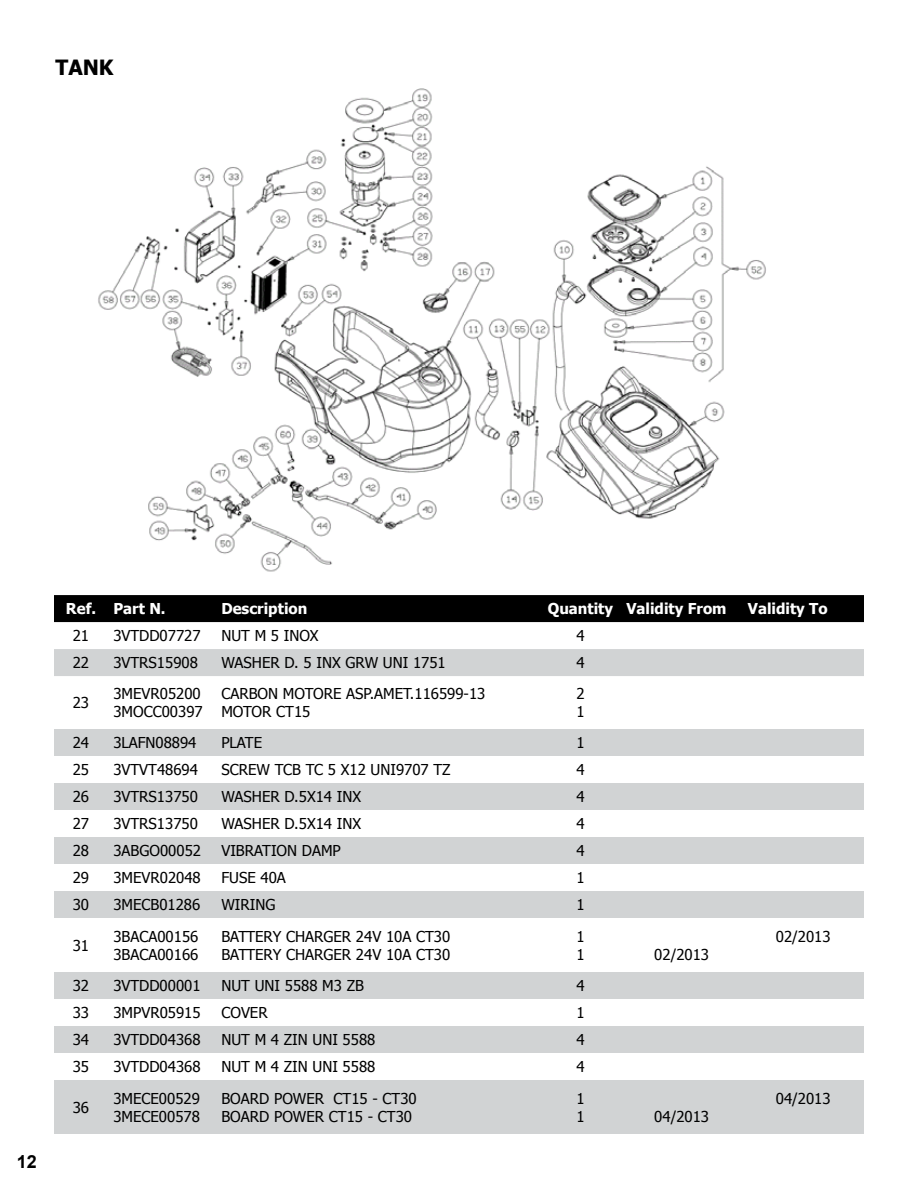
<style>
.page{position:relative;width:918px;height:1188px;background:#fff}
.page>*{position:absolute;margin:0;border:0;box-sizing:border-box;transform-origin:0 0}
.t1{font:700 21px "Tahoma";color:#000}
.t2{font:700 18px "Arial";color:#000}
.t3{font:15px/18px "Tahoma";color:#000}
.t4{font:700 15px "Tahoma";color:#fff}
</style>
<div class="page">
<img style="left:98px;top:88px;width:668px;height:484px">
<div style="left:54px;top:595px;width:810px;height:27px;background:#000"></div>
<svg style="left:54px;top:649px;width:810px;height:485px;fill:#d4d6d7"></svg>
<h1 class="t1" style="left:56px;top:52px;width:60px">TANK</h1>
<p class="t2" style="left:17px;top:1149px;width:22px">12</p>
<p class="t4" style="left:66px;top:598px;width:101px">Ref. Part N.</p>
<p class="t4" style="left:221px;top:598px;width:87px">Description</p>
<p class="t4" style="left:548px;top:598px;width:180px">Quantity Validity From</p>
<p class="t4" style="left:748px;top:598px;width:81px">Validity To</p>
<p class="t3" style="left:73px;top:626px;width:18px">21</p>
<p class="t3" style="left:113px;top:626px;width:89px">3VTDD07727</p>
<p class="t3" style="left:221px;top:626px;width:99px">NUT M 5 INOX</p>
<p class="t3" style="left:576px;top:626px;width:10px">4</p>
<p class="t3" style="left:73px;top:653px;width:18px">22</p>
<p class="t3" style="left:113px;top:653px;width:86px">3VTRS15908</p>
<p class="t3" style="left:221px;top:653px;width:226px">WASHER D. 5 INX GRW UNI 1751</p>
<p class="t3" style="left:576px;top:653px;width:10px">4</p>
<p class="t3" style="left:73px;top:693px;width:18px">23</p>
<p class="t3" style="left:113px;top:684px;width:91px">3MEVR05200<br>3MOCC00397</p>
<p class="t3" style="left:221px;top:684px;width:266px">CARBON MOTORE ASP.AMET.116599-13<br>MOTOR CT15</p>
<p class="t3" style="left:576px;top:684px;width:10px">2<br>1</p>
<p class="t3" style="left:73px;top:733px;width:18px">24</p>
<p class="t3" style="left:113px;top:733px;width:85px">3LAFN08894</p>
<p class="t3" style="left:221px;top:733px;width:42px">PLATE</p>
<p class="t3" style="left:576px;top:733px;width:10px">1</p>
<p class="t3" style="left:73px;top:760px;width:18px">25</p>
<p class="t3" style="left:113px;top:760px;width:86px">3VTVT48694</p>
<p class="t3" style="left:221px;top:760px;width:231px">SCREW TCB TC 5 X12 UNI9707 TZ</p>
<p class="t3" style="left:576px;top:760px;width:10px">4</p>
<p class="t3" style="left:73px;top:787px;width:18px">26</p>
<p class="t3" style="left:113px;top:787px;width:86px">3VTRS13750</p>
<p class="t3" style="left:221px;top:787px;width:141px">WASHER D.5X14 INX</p>
<p class="t3" style="left:576px;top:787px;width:10px">4</p>
<p class="t3" style="left:73px;top:814px;width:18px">27</p>
<p class="t3" style="left:113px;top:814px;width:86px">3VTRS13750</p>
<p class="t3" style="left:221px;top:814px;width:141px">WASHER D.5X14 INX</p>
<p class="t3" style="left:576px;top:814px;width:10px">4</p>
<p class="t3" style="left:73px;top:841px;width:18px">28</p>
<p class="t3" style="left:113px;top:841px;width:89px">3ABGO00052</p>
<p class="t3" style="left:221px;top:841px;width:121px">VIBRATION DAMP</p>
<p class="t3" style="left:576px;top:841px;width:10px">4</p>
<p class="t3" style="left:73px;top:868px;width:18px">29</p>
<p class="t3" style="left:113px;top:868px;width:89px">3MEVR02048</p>
<p class="t3" style="left:221px;top:868px;width:66px">FUSE 40A</p>
<p class="t3" style="left:576px;top:868px;width:10px">1</p>
<p class="t3" style="left:73px;top:895px;width:18px">30</p>
<p class="t3" style="left:113px;top:895px;width:88px">3MECB01286</p>
<p class="t3" style="left:221px;top:895px;width:56px">WIRING</p>
<p class="t3" style="left:576px;top:895px;width:10px">1</p>
<p class="t3" style="left:73px;top:936px;width:18px">31</p>
<p class="t3" style="left:113px;top:927px;width:86px">3BACA00156<br>3BACA00166</p>
<p class="t3" style="left:221px;top:927px;width:230px">BATTERY CHARGER 24V 10A CT30<br>BATTERY CHARGER 24V 10A CT30</p>
<p class="t3" style="left:576px;top:927px;width:10px">1<br>1</p>
<p class="t3" style="left:776px;top:927px;width:56px">02/2013</p>
<p class="t3" style="left:654px;top:945px;width:56px">02/2013</p>
<p class="t3" style="left:73px;top:976px;width:18px">32</p>
<p class="t3" style="left:113px;top:976px;width:89px">3VTDD00001</p>
<p class="t3" style="left:221px;top:976px;width:144px">NUT UNI 5588 M3 ZB</p>
<p class="t3" style="left:576px;top:976px;width:10px">4</p>
<p class="t3" style="left:73px;top:1003px;width:18px">33</p>
<p class="t3" style="left:113px;top:1003px;width:89px">3MPVR05915</p>
<p class="t3" style="left:221px;top:1003px;width:48px">COVER</p>
<p class="t3" style="left:576px;top:1003px;width:10px">1</p>
<p class="t3" style="left:73px;top:1030px;width:18px">34</p>
<p class="t3" style="left:113px;top:1030px;width:89px">3VTDD04368</p>
<p class="t3" style="left:221px;top:1030px;width:156px">NUT M 4 ZIN UNI 5588</p>
<p class="t3" style="left:576px;top:1030px;width:10px">4</p>
<p class="t3" style="left:73px;top:1057px;width:18px">35</p>
<p class="t3" style="left:113px;top:1057px;width:89px">3VTDD04368</p>
<p class="t3" style="left:221px;top:1057px;width:156px">NUT M 4 ZIN UNI 5588</p>
<p class="t3" style="left:576px;top:1057px;width:10px">4</p>
<p class="t3" style="left:73px;top:1098px;width:18px">36</p>
<p class="t3" style="left:113px;top:1089px;width:88px">3MECE00529<br>3MECE00578</p>
<p class="t3" style="left:221px;top:1089px;width:197px">BOARD POWER CT15 - CT30<br>BOARD POWER CT15 - CT30</p>
<p class="t3" style="left:576px;top:1089px;width:10px">1<br>1</p>
<p class="t3" style="left:654px;top:1107px;width:56px">04/2013</p>
<p class="t3" style="left:776px;top:1089px;width:56px">04/2013</p>
</div>
